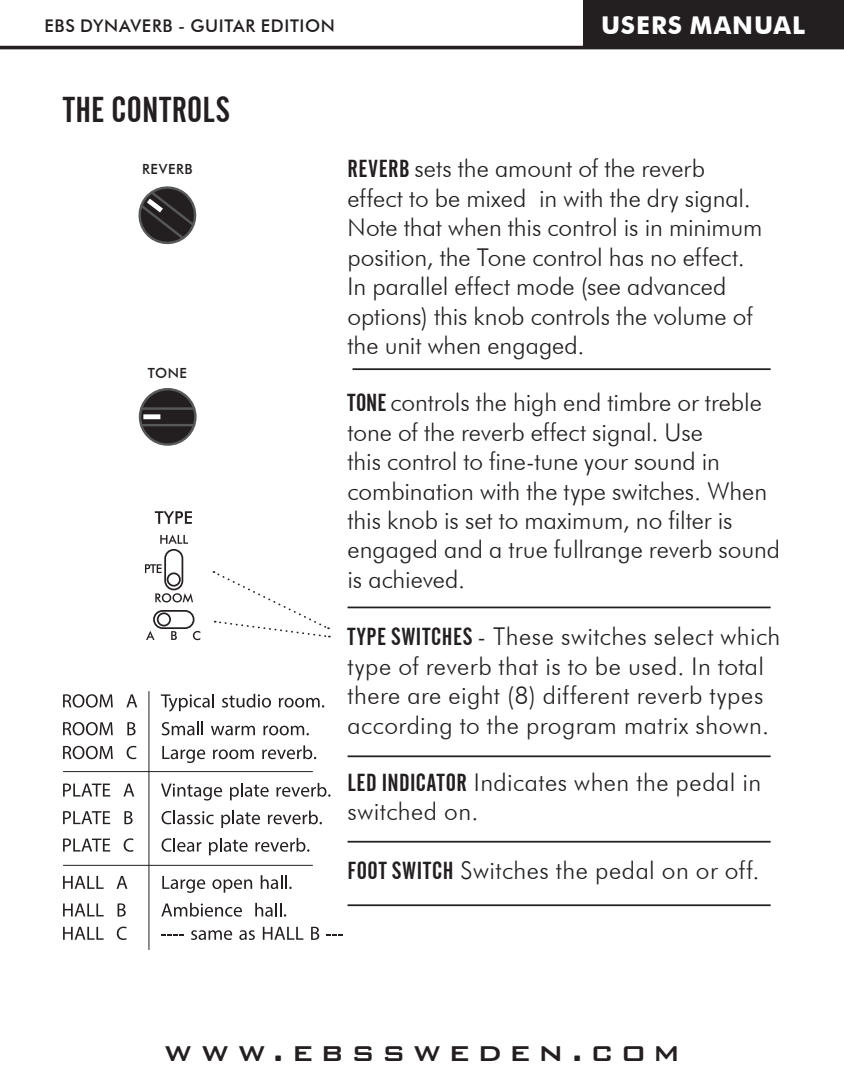
<style>
.page{position:relative;width:844px;height:1092px;background:#fff}
.page>*{position:absolute;margin:0;border:0;box-sizing:border-box;transform-origin:0 0}
.RUBBE{font:35.7px "Alternate Gothic No 2 BT";letter-spacing:.015em;color:#231f20}
.t1{font:500 35px "Bank Gothic BT";letter-spacing:.22em;color:#231f20}
.Bröd{font:300 24.5px/29.4px "Futura BT";color:#231f20}
.Bröd-2{font:300 24.5px/29.4px "Futura BT";letter-spacing:.02em;color:#231f20}
.t2{font:700 24.5px "Futura BT";letter-spacing:.035em;color:#fff}
.t3{font:500 17.5px "Futura BT";letter-spacing:.04em;color:#231f20}
.t4{font:500 14px "Futura BT";letter-spacing:.045em;color:#231f20}
.s1{font-family:"Alternate Gothic No 2 BT";font-weight:400}
</style>
<div class="page">
<div style="left:583px;top:0;width:260px;height:48px;background:#231f20"></div>
<hr style="left:0;top:46px;width:843px;height:3px;background:#231f20">
<div style="left:140px;top:389px;width:55px;height:55px;background:#231f20;border-radius:50%"></div>
<div style="left:139px;top:388px;width:57px;height:57px;border:2px solid #57585a;border-radius:50%"></div>
<div style="left:143px;top:414px;width:17px;height:5px;background:#fff"></div>
<hr style="left:141px;top:407px;width:53px;height:3px;background:#57585a">
<hr style="left:141px;top:424px;width:53px;height:2px;background:#57585a">
<svg style="left:138px;top:186px;width:59px;height:59px"></svg>
<hr style="left:352px;top:368px;width:418px;height:2px;background:#231f20">
<hr style="left:347px;top:606px;width:423px;height:2px;background:#231f20">
<hr style="left:347px;top:755px;width:423px;height:2px;background:#231f20">
<hr style="left:347px;top:904px;width:423px;height:2px;background:#231f20">
<hr style="left:347px;top:840px;width:423px;height:2px;background:#231f20">
<svg style="left:155px;top:511px;width:37px;height:13px"></svg>
<svg style="left:145px;top:534px;width:55px;height:106px"></svg>
<svg style="left:63px;top:694px;width:50px;height:13px"></svg>
<svg style="left:126px;top:694px;width:11px;height:13px"></svg>
<svg style="left:161px;top:694px;width:53px;height:17px"></svg>
<svg style="left:222px;top:693px;width:38px;height:14px"></svg>
<svg style="left:262px;top:697px;width:9px;height:10px"></svg>
<div style="left:263px;top:699px;width:6px;height:7px;background:#fff;border-radius:50%"></div>
<svg style="left:279px;top:697px;width:4px;height:10px"></svg>
<svg style="left:284px;top:697px;width:9px;height:10px"></svg>
<div style="left:286px;top:699px;width:6px;height:7px;background:#fff;border-radius:50%"></div>
<svg style="left:295px;top:697px;width:9px;height:10px"></svg>
<svg style="left:297px;top:697px;width:27px;height:10px"></svg>
<svg style="left:63px;top:722px;width:50px;height:13px"></svg>
<svg style="left:127px;top:722px;width:8px;height:13px"></svg>
<svg style="left:162px;top:721px;width:41px;height:14px"></svg>
<svg style="left:211px;top:725px;width:44px;height:10px"></svg>
<svg style="left:269px;top:725px;width:9px;height:10px"></svg>
<svg style="left:263px;top:725px;width:13px;height:10px"></svg>
<svg style="left:279px;top:725px;width:10px;height:10px"></svg>
<div style="left:281px;top:727px;width:6px;height:7px;background:#fff;border-radius:50%"></div>
<svg style="left:291px;top:725px;width:18px;height:10px"></svg>
<svg style="left:63px;top:745px;width:50px;height:14px"></svg>
<svg style="left:127px;top:745px;width:9px;height:14px"></svg>
<svg style="left:162px;top:746px;width:43px;height:17px"></svg>
<svg style="left:213px;top:749px;width:5px;height:10px"></svg>
<svg style="left:219px;top:749px;width:9px;height:10px"></svg>
<svg style="left:220px;top:750px;width:6px;height:7px"></svg>
<svg style="left:229px;top:749px;width:9px;height:10px"></svg>
<svg style="left:231px;top:749px;width:23px;height:10px"></svg>
<svg style="left:262px;top:745px;width:54px;height:14px"></svg>
<svg style="left:63px;top:783px;width:47px;height:13px"></svg>
<svg style="left:123px;top:783px;width:11px;height:13px"></svg>
<svg style="left:161px;top:783px;width:61px;height:17px"></svg>
<svg style="left:230px;top:783px;width:38px;height:17px"></svg>
<svg style="left:276px;top:782px;width:54px;height:14px"></svg>
<svg style="left:63px;top:811px;width:47px;height:13px"></svg>
<svg style="left:124px;top:811px;width:8px;height:13px"></svg>
<svg style="left:161px;top:810px;width:52px;height:14px"></svg>
<svg style="left:221px;top:810px;width:39px;height:17px"></svg>
<svg style="left:268px;top:810px;width:54px;height:14px"></svg>
<svg style="left:63px;top:838px;width:47px;height:13px"></svg>
<svg style="left:124px;top:838px;width:9px;height:13px"></svg>
<svg style="left:161px;top:838px;width:40px;height:13px"></svg>
<svg style="left:209px;top:838px;width:38px;height:17px"></svg>
<svg style="left:255px;top:837px;width:54px;height:14px"></svg>
<svg style="left:63px;top:875px;width:41px;height:13px"></svg>
<svg style="left:117px;top:875px;width:10px;height:13px"></svg>
<svg style="left:162px;top:875px;width:43px;height:17px"></svg>
<svg style="left:212px;top:879px;width:9px;height:10px"></svg>
<svg style="left:214px;top:880px;width:6px;height:7px"></svg>
<svg style="left:223px;top:879px;width:29px;height:13px"></svg>
<svg style="left:261px;top:875px;width:30px;height:14px"></svg>
<svg style="left:63px;top:926px;width:41px;height:13px"></svg>
<svg style="left:117px;top:926px;width:10px;height:13px"></svg>
<svg style="left:161px;top:934px;width:23px;height:1px"></svg>
<svg style="left:191px;top:930px;width:41px;height:9px"></svg>
<svg style="left:239px;top:930px;width:16px;height:9px"></svg>
<svg style="left:263px;top:926px;width:40px;height:13px"></svg>
<svg style="left:311px;top:926px;width:8px;height:13px"></svg>
<svg style="left:326px;top:934px;width:17px;height:1px"></svg>
<svg style="left:63px;top:903px;width:41px;height:13px"></svg>
<svg style="left:117px;top:903px;width:9px;height:13px"></svg>
<svg style="left:161px;top:902px;width:81px;height:14px"></svg>
<svg style="left:255px;top:902px;width:31px;height:14px"></svg>
<hr style="left:148px;top:691px;width:1px;height:258px;background:#231f20">
<hr style="left:63px;top:771px;width:250px;height:1px;background:#231f20">
<hr style="left:63px;top:864px;width:250px;height:1px;background:#231f20">
<svg style="left:213px;top:571px;width:117px;height:67px"></svg>
<p class="t3" style="left:44px;top:15px;width:292px">EBS DYNAVERB - GUITAR EDITION</p>
<p class="t2" style="left:601px;top:10px;width:205px">USERS MANUAL</p>
<p class="RUBBE" style="left:63px;top:89px;width:168px">THE CONTROLS</p>
<p class="t4" style="left:142px;top:161px;width:52px">REVERB</p>
<p class="t4" style="left:148px;top:364px;width:41px">TONE</p>
<p class="Bröd" style="left:347px;top:154px;width:416px"><span class="s1">REVERB</span> sets the amount of the reverb effect to be mixed in with the dry signal.<br>Note that when this control is in minimum position, the Tone control has no effect.<br>In parallel effect mode (see advanced options) this knob controls the volume of the unit when engaged.</p>
<p class="Bröd" style="left:347px;top:388px;width:434px"><span class="s1">TONE</span> controls the high end timbre or treble tone of the reverb effect signal. Use<br>this control to fine-tune your sound in combination with the type switches. When this knob is set to maximum, no filter is engaged and a true fullrange reverb sound is achieved.</p>
<p class="Bröd-2" style="left:347px;top:621px;width:434px"><span class="s1">TYPE SWITCHES</span> - These switches select which type of reverb that is to be used. In total there are eight (8) different reverb types according to the program matrix shown.</p>
<p class="Bröd-2" style="left:347px;top:767px;width:415px"><span class="s1">LED INDICATOR</span> Indicates when the pedal in switched on.</p>
<p class="Bröd-2" style="left:347px;top:855px;width:413px"><span class="s1">FOOT SWITCH</span> Switches the pedal on or off.</p>
<h2 class="t1" style="left:164px;top:1032px;width:517px">www.ebssweden.com</h2>
</div>
